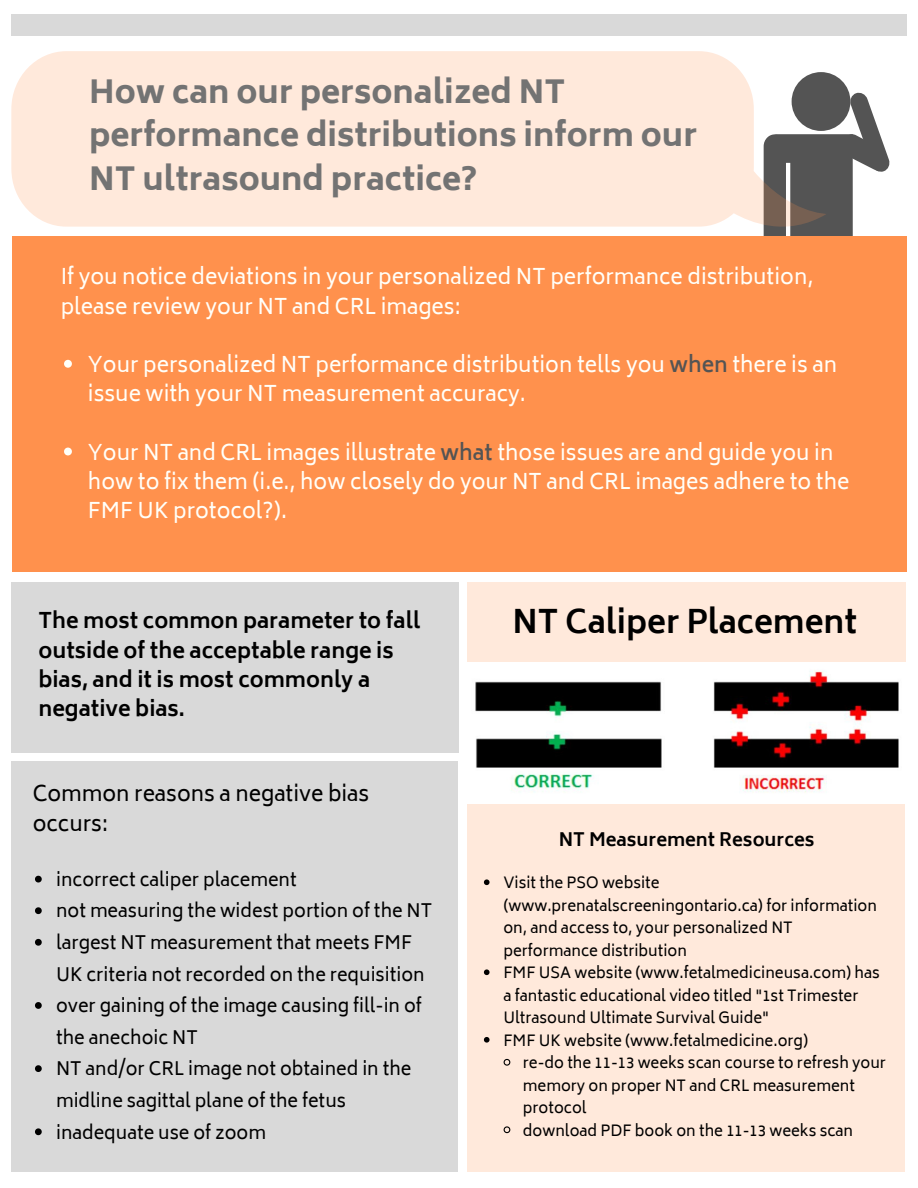
<style>
.page{position:relative;width:918px;height:1188px;background:#fff}
.page>*{position:absolute;margin:0;border:0;box-sizing:border-box;transform-origin:0 0}
.t1{font:800 31.5px/43.5px "Biryani";color:#737373}
.t2{font:700 31.5px "Biryani";color:#000}
.t3{font:21px/29.2px "Biryani";color:#fffff9}
.t4{font:700 21px/29.2px "Biryani";color:#000}
.t5{font:21px/29.4px "Biryani";color:#000}
.t6{font:18px/31.7px "Biryani";color:#000}
.t7{font:700 18px "Biryani";color:#000}
.t8{font:15px/22.5px "Biryani";color:#000}
.s1{font-weight:600;color:#545454}
</style>
<div class="page">
<div style="left:11px;top:582px;width:447px;height:171px;background:#d9d9d9"></div>
<div style="left:11px;top:761px;width:446px;height:411px;background:#d9d9d9"></div>
<div style="left:467px;top:582px;width:439px;height:81px;background:#ffe9db"></div>
<svg style="left:764px;top:92px;width:126px;height:144px"></svg>
<div style="left:792px;top:72px;width:58px;height:59px;background:#545454;border-radius:50%"></div>
<div style="left:12px;top:236px;width:895px;height:335px;background:#ff914d"></div>
<svg style="left:64px;top:360px;width:8px;height:8px"></svg>
<svg style="left:64px;top:448px;width:8px;height:7px"></svg>
<svg style="left:11px;top:51px;width:816px;height:177px;background:#f7e3d6"></svg>
<div style="left:11px;top:15px;width:896px;height:21px;background:#d9d9d9"></div>
<svg style="left:35px;top:876px;width:7px;height:7px"></svg>
<svg style="left:35px;top:907px;width:7px;height:7px"></svg>
<svg style="left:35px;top:939px;width:7px;height:7px"></svg>
<svg style="left:35px;top:1002px;width:7px;height:7px"></svg>
<svg style="left:35px;top:1065px;width:7px;height:7px"></svg>
<svg style="left:35px;top:1128px;width:7px;height:7px"></svg>
<div style="left:467px;top:803px;width:438px;height:369px;background:#ffe9db"></div>
<img style="left:467px;top:662px;width:439px;height:131px">
<svg style="left:484px;top:879px;width:6px;height:6px"></svg>
<svg style="left:484px;top:969px;width:6px;height:6px"></svg>
<svg style="left:484px;top:1037px;width:6px;height:6px"></svg>
<svg style="left:503px;top:1058px;width:8px;height:8px"></svg>
<svg style="left:503px;top:1126px;width:8px;height:8px"></svg>
<h2 class="t1" style="left:89px;top:70px;width:610px">How can our personalized NT performance distributions inform our<br>NT ultrasound practice?</h2>
<p class="t3" style="left:61px;top:263px;width:754px">If you notice deviations in your personalized NT performance distribution, please review your NT and CRL images:</p>
<p class="t3" style="left:88px;top:350px;width:751px">Your personalized NT performance distribution tells you <span class="s1">when</span> there is an issue with your NT measurement accuracy.</p>
<p class="t3" style="left:88px;top:438px;width:763px">Your NT and CRL images illustrate <span class="s1">what</span> those issues are and guide you in how to fix them (i.e., how closely do your NT and CRL images adhere to the<br>FMF UK protocol?).</p>
<p class="t4" style="left:38px;top:606px;width:383px">The most common parameter to fall</p>
<p class="t2" style="left:513px;top:604px;width:346px">NT Caliper Placement</p>
<p class="t4" style="left:38px;top:636px;width:357px">outside of the acceptable range is bias, and it is most commonly a negative bias.</p>
<p class="t5" style="left:33px;top:779px;width:338px">Common reasons a negative bias occurs:</p>
<p class="t6" style="left:56px;top:864px;width:242px">incorrect caliper placement</p>
<p class="t6" style="left:56px;top:895px;width:378px">not measuring the widest portion of the NT</p>
<p class="t6" style="left:56px;top:927px;width:370px">largest NT measurement that meets FMF<br>UK criteria not recorded on the requisition</p>
<p class="t6" style="left:56px;top:990px;width:367px">over gaining of the image causing fill-in of the anechoic NT</p>
<p class="t6" style="left:56px;top:1053px;width:357px">NT and/or CRL image not obtained in the midline sagittal plane of the fetus</p>
<p class="t6" style="left:56px;top:1117px;width:211px">inadequate use of zoom</p>
<p class="t7" style="left:559px;top:829px;width:257px">NT Measurement Resources</p>
<p class="t8" style="left:503px;top:872px;width:375px">Visit the PSO website (www.prenatalscreeningontario.ca) for information on, and access to, your personalized NT performance distribution</p>
<p class="t8" style="left:503px;top:962px;width:378px">FMF USA website (www.fetalmedicineusa.com) has a fantastic educational video titled "1st Trimester<br>Ultrasound Ultimate Survival Guide"</p>
<p class="t8" style="left:503px;top:1030px;width:306px">FMF UK website (www.fetalmedicine.org)</p>
<p class="t8" style="left:523px;top:1052px;width:365px">re-do the 11-13 weeks scan course to refresh your memory on proper NT and CRL measurement protocol</p>
<p class="t8" style="left:523px;top:1120px;width:332px">download PDF book on the 11-13 weeks scan</p>
</div>
